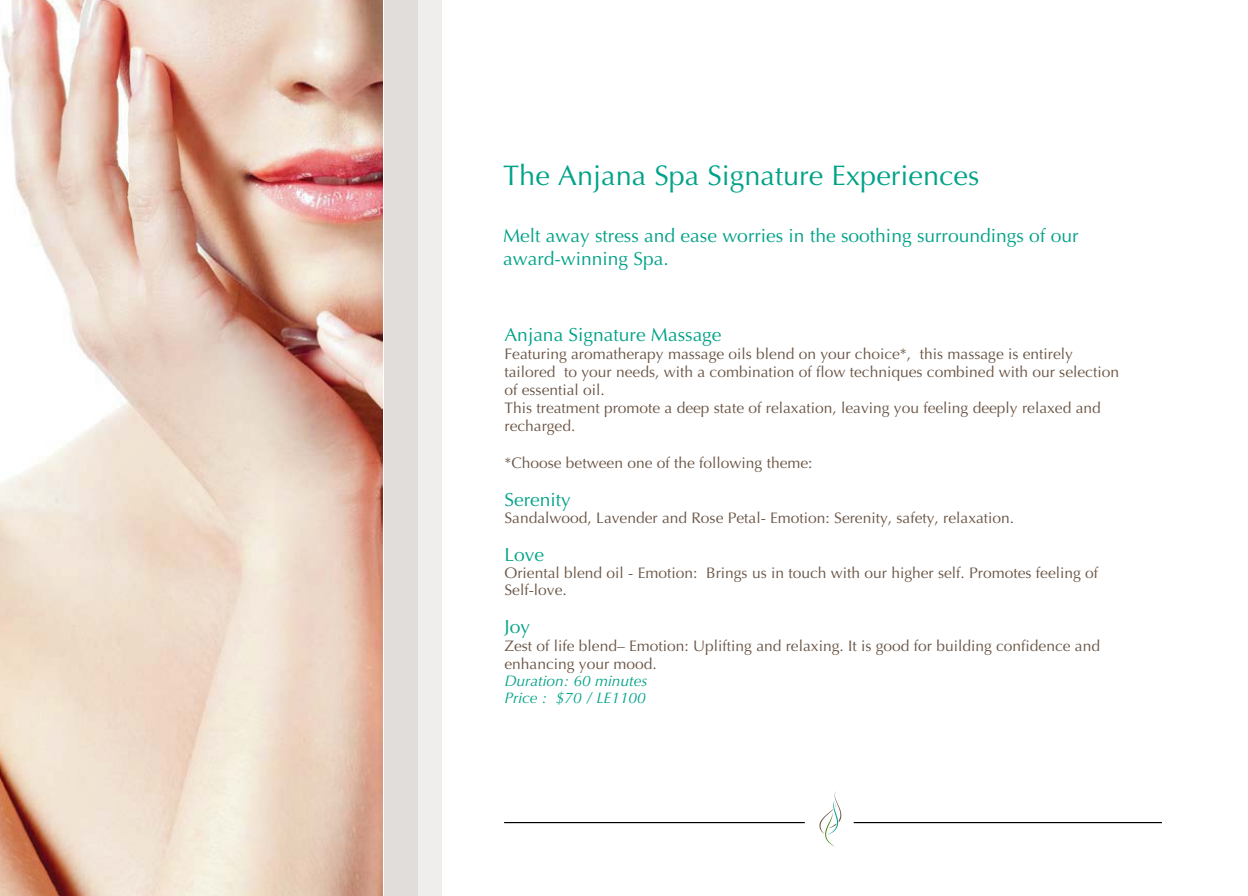
<style>
.page{position:relative;width:1248px;height:896px;background:#fff}
.page>*{position:absolute;margin:0;border:0;box-sizing:border-box;transform-origin:0 0}
.t1{font:28.4px "Optima";color:#00a288}
.t2{font:18.8px/22.6px "Optima";color:#00a288}
.t3{font:15.2px/18.2px "Optima";color:#695444}
.t4{font:italic 15.2px/17px "Optima";color:#00a288}
</style>
<div class="page">
<hr style="left:853px;top:822px;width:308px;height:1px;background:#000">
<hr style="left:504px;top:822px;width:300px;height:1px;background:#000">
<svg style="left:819px;top:791px;width:22px;height:55px"></svg>
<div style="left:418px;top:0;width:24px;height:896px;background:#f0eeec"></div>
<div style="left:384px;top:0;width:34px;height:896px;background:#e1ddda"></div>
<img style="left:0;top:0;width:383px;height:896px">
<h1 class="t1" style="left:503px;top:164px;width:477px">The Anjana Spa Signature Experiences</h1>
<p class="t2" style="left:503px;top:226px;width:576px">Melt away stress and ease worries in the soothing surroundings of our award-winning Spa.</p>
<p class="t2" style="left:504px;top:325px;width:218px">Anjana Signature Massage</p>
<p class="t3" style="left:504px;top:346px;width:616px">Featuring aromatherapy massage oils blend on your choice*, this massage is entirely tailored to your needs, with a combination of flow techniques combined with our selection of essential oil.<br>This treatment promote a deep state of relaxation, leaving you feeling deeply relaxed and recharged.</p>
<p class="t3" style="left:504px;top:455px;width:309px">*Choose between one of the following theme:</p>
<p class="t2" style="left:504px;top:490px;width:68px">Serenity</p>
<p class="t3" style="left:504px;top:510px;width:511px">Sandalwood, Lavender and Rose Petal- Emotion: Serenity, safety, relaxation.</p>
<p class="t2" style="left:504px;top:545px;width:41px">Love</p>
<p class="t3" style="left:504px;top:565px;width:595px;line-height:17px">Oriental blend oil - Emotion: Brings us in touch with our higher self. Promotes feeling of<br>Self-love.</p>
<p class="t2" style="left:504px;top:617px;width:27px">Joy</p>
<p class="t3" style="left:504px;top:638px;width:597px">Zest of life blend– Emotion: Uplifting and relaxing. It is good for building confidence and enhancing your mood.</p>
<p class="t4" style="left:504px;top:674px;width:144px">Duration: 60 minutes<br>Price : $70 / LE1100</p>
</div>
